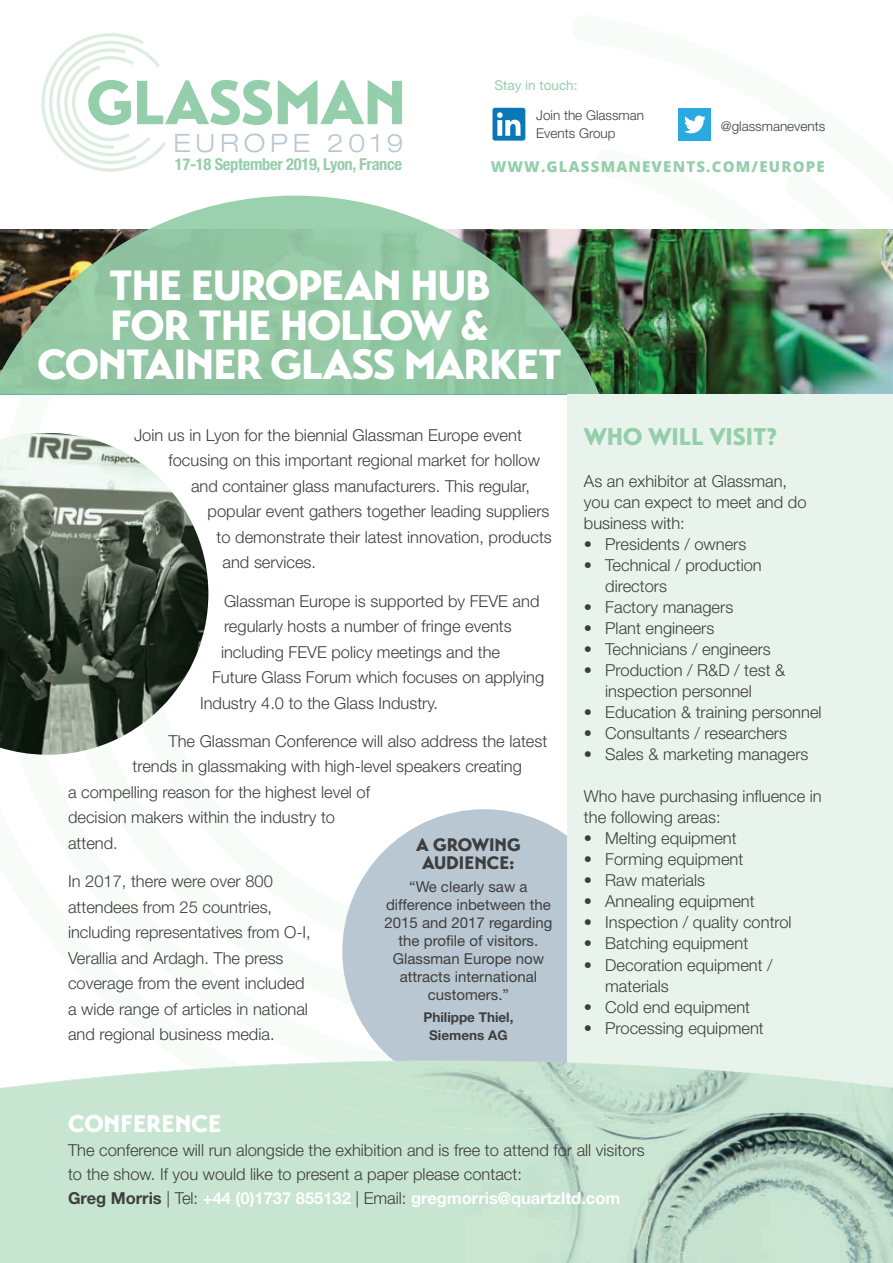
<style>
.page{position:relative;width:893px;height:1263px;background:#fff}
.page>*{position:absolute;margin:0;border:0;box-sizing:border-box;transform-origin:0 0}
.t1{font:900 42px/39px "Transat";letter-spacing:-.025em;color:#fff;text-align:center}
.t2{font:300 expanded 25.35px "Helvetica Neue LT";letter-spacing:.19em;color:#b8c7d2}
.t3{font:900 24px "Transat";color:#95ceaa}
.t4{font:900 24px "Transat";color:#fff}
.t5{font:900 18px/18px "Transat";color:#3e3e3f;text-align:center}
.t6{font:300 16.5px/25.5px "Helvetica Neue LT";color:#3e3e3f}
.t7{font:700 condensed 16.5px "Helvetica Neue LT";letter-spacing:-.02em;color:#95ceaa}
.t8{font:15px/18px "Helvetica Neue LT";color:#3e3e3f;text-align:center}
.t9{font:800 15px "Open Sans";letter-spacing:.08em;color:#95ceaa}
.t10{font:300 13.5px/18px "Helvetica Neue LT";color:#3e3e3f}
.t11{font:700 13.5px/18px "Helvetica Neue LT";color:#3e3e3f;text-align:center}
.t12{font:13.5px "Helvetica Neue LT";color:#95ceaa}
.s1{font-weight:700}
.s2{font-weight:700;color:#fff}
</style>
<div class="page">
<svg style="left:278px;top:80px;width:124px;height:44px"></svg>
<svg style="left:41px;top:33px;width:231px;height:139px"></svg>
<div style="left:342px;top:809px;width:285px;height:284px;background:#b8c7d1;border-radius:50%"></div>
<img style="left:600px;top:229px;width:293px;height:166px">
<svg style="left:150px;top:196px;width:290px;height:33px"></svg>
<img style="left:0;top:229px;width:600px;height:166px">
<div style="left:492px;top:108px;width:33px;height:33px;background:#0c77b7;border-radius:2px"></div>
<svg style="left:497px;top:112px;width:23px;height:24px"></svg>
<div style="left:678px;top:108px;width:33px;height:33px;background:#2aaae1"></div>
<svg style="left:684px;top:116px;width:22px;height:17px"></svg>
<img style="left:0;top:433px;width:208px;height:322px">
<div style="left:567px;top:395px;width:326px;height:718px;background:#e8f4eb"></div>
<img style="left:863px;top:1084px;width:30px;height:179px">
<svg style="left:380px;top:1060px;width:107px;height:1px"></svg>
<div style="left:0;top:1068px;width:647px;height:195px;background:#c7e5d0"></div>
<img style="left:702px;top:1113px;width:161px;height:150px">
<img style="left:647px;top:1156px;width:55px;height:107px">
<img style="left:195px;top:1061px;width:524px;height:95px">
<img style="left:394px;top:1061px;width:173px;height:32px">
<img style="left:567px;top:1063px;width:296px;height:50px">
<h2 class="t2" style="left:173px;top:128px;width:231px">EUROPE 2019</h2>
<p class="t7" style="left:175px;top:154px;width:229px">17-18 September 2019, Lyon, France</p>
<p class="t12" style="left:495px;top:77px;width:85px">Stay in touch:</p>
<p class="t10" style="left:536px;top:106px;width:109px">Join the Glassman<br>Events Group</p>
<p class="t10" style="left:721px;top:117px;width:106px">@glassmanevents</p>
<p class="t9" style="left:491px;top:155px;width:336px">WWW.GLASSMANEVENTS.COM/EUROPE</p>
<h1 class="t1" style="left:38px;top:266px;width:526px">THE EUROPEAN HUB<br>FOR THE HOLLOW &amp;<br>CONTAINER GLASS MARKET</h1>
<p class="t6" style="left:134px;top:422px;width:389px">Join us in Lyon for the biennial Glassman Europe event</p>
<p class="t6" style="left:169px;top:447px;width:373px">focusing on this important regional market for hollow</p>
<p class="t6" style="left:191px;top:473px;width:340px">and container glass manufacturers. This regular,</p>
<p class="t6" style="left:208px;top:498px;width:343px">popular event gathers together leading suppliers</p>
<p class="t6" style="left:217px;top:524px;width:337px">to demonstrate their latest innovation, products</p>
<p class="t6" style="left:223px;top:549px;width:95px">and services.</p>
<p class="t6" style="left:224px;top:588px;width:317px">Glassman Europe is supported by FEVE and</p>
<p class="t6" style="left:224px;top:613px;width:289px">regularly hosts a number of fringe events</p>
<p class="t6" style="left:221px;top:639px;width:281px">including FEVE policy meetings and the</p>
<p class="t6" style="left:212px;top:664px;width:334px">Future Glass Forum which focuses on applying</p>
<p class="t6" style="left:200px;top:690px;width:240px">Industry 4.0 to the Glass Industry.</p>
<p class="t6" style="left:169px;top:728px;width:380px">The Glassman Conference will also address the latest</p>
<p class="t6" style="left:133px;top:753px;width:391px">trends in glassmaking with high-level speakers creating</p>
<p class="t6" style="left:68px;top:779px;width:303px">a compelling reason for the highest level of</p>
<p class="t6" style="left:68px;top:804px;width:269px">decision makers within the industry to</p>
<p class="t6" style="left:68px;top:830px;width:51px">attend.</p>
<p class="t6" style="left:68px;top:868px;width:244px">In 2017, there were over 800 attendees from 25 countries, including representatives from O-I,<br>Verallia and Ardagh. The press coverage from the event included a wide range of articles in national and regional business media.</p>
<p class="t5" style="left:416px;top:836px;width:106px">A GROWING<br>AUDIENCE:</p>
<p class="t8" style="left:384px;top:877px;width:169px">“We clearly saw a difference inbetween the<br>2015 and 2017 regarding the profile of visitors.<br>Glassman Europe now attracts international customers.”</p>
<p class="t11" style="left:423px;top:1008px;width:92px">Philippe Thiel,<br>Siemens AG</p>
<h3 class="t3" style="left:584px;top:422px;width:195px">WHO WILL VISIT?</h3>
<p class="t6" style="left:584px;top:471px;width:224px;line-height:21px">As an exhibitor at Glassman, you can expect to meet and do business with:</p>
<p class="t6" style="left:584px;top:531px;width:164px">• Presidents / owners</p>
<p class="t6" style="left:605px;top:555px;width:158px;line-height:21px;text-indent:-21px">• Technical / production directors</p>
<p class="t6" style="left:584px;top:594px;width:151px">• Factory managers</p>
<p class="t6" style="left:584px;top:615px;width:132px">• Plant engineers</p>
<p class="t6" style="left:584px;top:636px;width:188px">• Technicians / engineers</p>
<p class="t6" style="left:605px;top:660px;width:182px;line-height:21px;text-indent:-21px">• Production / R&amp;D / test &amp; inspection personnel</p>
<p class="t6" style="left:584px;top:699px;width:239px">• Education &amp; training personnel</p>
<p class="t6" style="left:584px;top:720px;width:205px">• Consultants / researchers</p>
<p class="t6" style="left:584px;top:741px;width:226px">• Sales &amp; marketing managers</p>
<p class="t6" style="left:584px;top:786px;width:239px;line-height:21px">Who have purchasing influence in the following areas:</p>
<p class="t6" style="left:584px;top:825px;width:154px">• Melting equipment</p>
<p class="t6" style="left:584px;top:846px;width:161px">• Forming equipment</p>
<p class="t6" style="left:584px;top:867px;width:123px">• Raw materials</p>
<p class="t6" style="left:584px;top:888px;width:172px">• Annealing equipment</p>
<p class="t6" style="left:584px;top:909px;width:209px">• Inspection / quality control</p>
<p class="t6" style="left:584px;top:930px;width:166px">• Batching equipment</p>
<p class="t6" style="left:605px;top:954px;width:169px;line-height:21px;text-indent:-21px">• Decoration equipment / materials</p>
<p class="t6" style="left:584px;top:993px;width:168px">• Cold end equipment</p>
<p class="t6" style="left:584px;top:1014px;width:181px">• Processing equipment</p>
<h3 class="t4" style="left:68px;top:1109px;width:155px">CONFERENCE</h3>
<p class="t6" style="left:68px;top:1138px;width:578px;line-height:24px">The conference will run alongside the exhibition and is free to attend for all visitors to the show. If you would like to present a paper please contact:<br><span class="s1">Greg Morris</span> | Tel: <span class="s2">+44 (0)1737 855132</span> | Email: <span class="s2">gregmorris@quartzltd.com</span></p>
</div>
